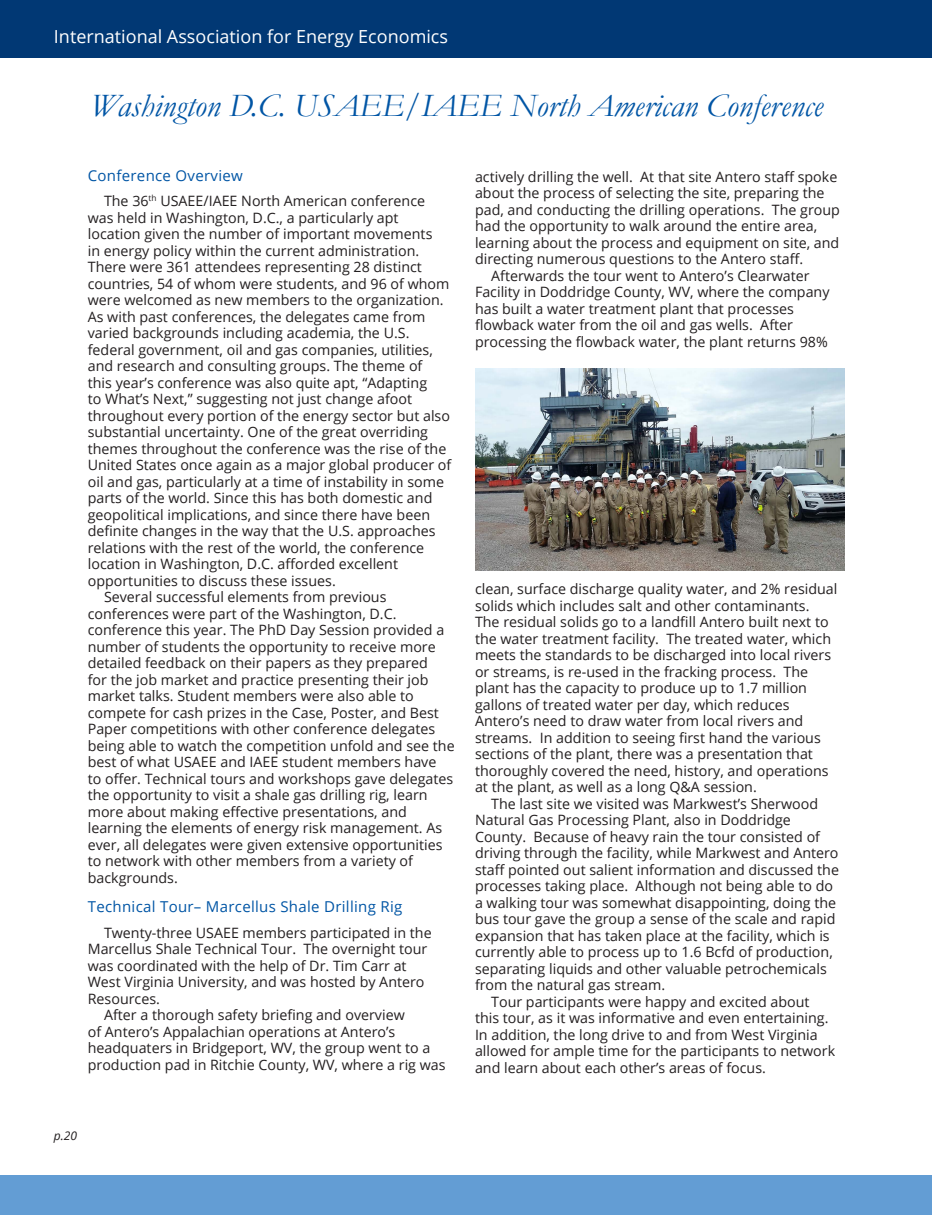
<style>
.page{position:relative;width:932px;height:1215px;background:#fff}
.page>*{position:absolute;margin:0;border:0;box-sizing:border-box;transform-origin:0 0}
.t1{font:italic 33px "Garamond";color:#0155a5}
.t2{font:18px "Open Sans";color:#fff}
.t3{font:15px "Open Sans";letter-spacing:.02em;color:#0155a5}
.t4{font:14.25px/16.5px "Open Sans";color:#231f20}
.t5{font:italic 12px "Open Sans";color:#231f20}
</style>
<div class="page">
<div style="left:0;top:1176px;width:918px;height:39px;background:#639dd4"></div>
<div style="left:0;top:1px;width:918px;height:57px;background:#013874"></div>
<div style="left:918px;top:1176px;width:14px;height:39px;background:#639dd4"></div>
<div style="left:918px;top:1px;width:14px;height:57px;background:#013874"></div>
<img style="left:475px;top:369px;width:369px;height:202px">
<p class="t2" style="left:54px;top:25px;width:396px">International Association for Energy Economics</p>
<h1 class="t1" style="left:91px;top:83px;width:733px">Washington D.C. USAEE/IAEE North American Conference</h1>
<p class="t3" style="left:88px;top:165px;width:156px">Conference Overview</p>
<p class="t4" style="left:104px;top:192px;width:322px">The 36<sup>th</sup> USAEE/IAEE North American conference</p>
<p class="t4" style="left:88px;top:209px;width:312px">was held in Washington, D.C., a particularly apt</p>
<p class="t4" style="left:88px;top:225px;width:346px">location given the number of important movements</p>
<p class="t4" style="left:88px;top:242px;width:333px">in energy policy within the current administration.</p>
<p class="t4" style="left:88px;top:258px;width:335px">There were 361 attendees representing 28 distinct</p>
<p class="t4" style="left:88px;top:275px;width:363px">countries, 54 of whom were students, and 96 of whom</p>
<p class="t4" style="left:88px;top:291px;width:357px">were welcomed as new members to the organization.</p>
<p class="t4" style="left:88px;top:308px;width:339px">As with past conferences, the delegates came from</p>
<p class="t4" style="left:88px;top:324px;width:323px">varied backgrounds including academia, the U.S.</p>
<p class="t4" style="left:88px;top:341px;width:346px">federal government, oil and gas companies, utilities,</p>
<p class="t4" style="left:88px;top:357px;width:336px">and research and consulting groups. The theme of</p>
<p class="t4" style="left:88px;top:374px;width:341px">this year’s conference was also quite apt, “Adapting</p>
<p class="t4" style="left:88px;top:390px;width:326px">to What’s Next,” suggesting not just change afoot</p>
<p class="t4" style="left:88px;top:407px;width:364px">throughout every portion of the energy sector but also</p>
<p class="t4" style="left:88px;top:423px;width:342px">substantial uncertainty. One of the great overriding</p>
<p class="t4" style="left:88px;top:440px;width:360px">themes throughout the conference was the rise of the</p>
<p class="t4" style="left:88px;top:456px;width:365px">United States once again as a major global producer of</p>
<p class="t4" style="left:88px;top:473px;width:358px">oil and gas, particularly at a time of instability in some</p>
<p class="t4" style="left:88px;top:489px;width:346px">parts of the world. Since this has both domestic and</p>
<p class="t4" style="left:88px;top:506px;width:344px">geopolitical implications, and since there have been</p>
<p class="t4" style="left:88px;top:522px;width:349px">definite changes in the way that the U.S. approaches</p>
<p class="t4" style="left:88px;top:539px;width:338px">relations with the rest of the world, the conference</p>
<p class="t4" style="left:88px;top:555px;width:312px">location in Washington, D.C. afforded excellent</p>
<p class="t4" style="left:88px;top:572px;width:249px">opportunities to discuss these issues.</p>
<p class="t4" style="left:104px;top:588px;width:284px">Several successful elements from previous</p>
<p class="t4" style="left:88px;top:605px;width:310px">conferences were part of the Washington, D.C.</p>
<p class="t4" style="left:88px;top:621px;width:358px">conference this year. The PhD Day Session provided a</p>
<p class="t4" style="left:88px;top:638px;width:349px">number of students the opportunity to receive more</p>
<p class="t4" style="left:88px;top:654px;width:342px">detailed feedback on their papers as they prepared</p>
<p class="t4" style="left:88px;top:671px;width:342px">for the job market and practice presenting their job</p>
<p class="t4" style="left:88px;top:687px;width:327px">market talks. Student members were also able to</p>
<p class="t4" style="left:88px;top:704px;width:352px">compete for cash prizes in the Case, Poster, and Best</p>
<p class="t4" style="left:88px;top:720px;width:349px">Paper competitions with other conference delegates</p>
<p class="t4" style="left:88px;top:737px;width:368px">being able to watch the competition unfold and see the</p>
<p class="t4" style="left:88px;top:753px;width:350px">best of what USAEE and IAEE student members have</p>
<p class="t4" style="left:88px;top:770px;width:367px">to offer. Technical tours and workshops gave delegates</p>
<p class="t4" style="left:88px;top:786px;width:341px">the opportunity to visit a shale gas drilling rig, learn</p>
<p class="t4" style="left:88px;top:803px;width:320px">more about making effective presentations, and</p>
<p class="t4" style="left:88px;top:819px;width:356px">learning the elements of energy risk management. As</p>
<p class="t4" style="left:88px;top:836px;width:356px">ever, all delegates were given extensive opportunities</p>
<p class="t4" style="left:88px;top:852px;width:327px">to network with other members from a variety of</p>
<p class="t4" style="left:88px;top:869px;width:91px">backgrounds.</p>
<p class="t3" style="left:88px;top:897px;width:316px">Technical Tour– Marcellus Shale Drilling Rig</p>
<p class="t4" style="left:104px;top:924px;width:329px">Twenty-three USAEE members participated in the</p>
<p class="t4" style="left:88px;top:940px;width:341px">Marcellus Shale Technical Tour. The overnight tour</p>
<p class="t4" style="left:88px;top:957px;width:320px">was coordinated with the help of Dr. Tim Carr at</p>
<p class="t4" style="left:88px;top:973px;width:338px">West Virginia University, and was hosted by Antero</p>
<p class="t4" style="left:88px;top:990px;width:74px">Resources.</p>
<p class="t4" style="left:104px;top:1006px;width:302px">After a thorough safety briefing and overview</p>
<p class="t4" style="left:88px;top:1023px;width:309px">of Antero’s Appalachian operations at Antero’s</p>
<p class="t4" style="left:88px;top:1039px;width:344px">headquaters in Bridgeport, WV, the group went to a</p>
<p class="t4" style="left:88px;top:1056px;width:359px">production pad in Ritchie County, WV, where a rig was</p>
<p class="t4" style="left:475px;top:168px;width:364px">actively drilling the well. At that site Antero staff spoke</p>
<p class="t4" style="left:475px;top:185px;width:351px">about the process of selecting the site, preparing the</p>
<p class="t4" style="left:475px;top:201px;width:366px">pad, and conducting the drilling operations. The group</p>
<p class="t4" style="left:475px;top:218px;width:344px">had the opportunity to walk around the entire area,</p>
<p class="t4" style="left:475px;top:234px;width:366px">learning about the process and equipment on site, and</p>
<p class="t4" style="left:475px;top:251px;width:329px">directing numerous questions to the Antero staff.</p>
<p class="t4" style="left:491px;top:267px;width:320px">Afterwards the tour went to Antero’s Clearwater</p>
<p class="t4" style="left:475px;top:284px;width:356px">Facility in Doddridge County, WV, where the company</p>
<p class="t4" style="left:475px;top:300px;width:320px">has built a water treatment plant that processes</p>
<p class="t4" style="left:475px;top:317px;width:319px">flowback water from the oil and gas wells. After</p>
<p class="t4" style="left:475px;top:333px;width:354px">processing the flowback water, the plant returns 98%</p>
<p class="t4" style="left:475px;top:581px;width:364px">clean, surface discharge quality water, and 2% residual solids which includes salt and other contaminants.<br>The residual solids go to a landfill Antero built next to the water treatment facility. The treated water, which meets the standards to be discharged into local rivers or streams, is re-used in the fracking process. The plant has the capacity to produce up to 1.7 million gallons of treated water per day, which reduces Antero’s need to draw water from local rivers and streams. In addition to seeing first hand the various sections of the plant, there was a presentation that thoroughly covered the need, history, and operations at the plant, as well as a long Q&amp;A session.</p>
<p class="t4" style="left:491px;top:795px;width:328px">The last site we visited was Markwest’s Sherwood</p>
<p class="t4" style="left:475px;top:812px;width:317px">Natural Gas Processing Plant, also in Doddridge</p>
<p class="t4" style="left:475px;top:828px;width:346px">County. Because of heavy rain the tour consisted of</p>
<p class="t4" style="left:475px;top:845px;width:365px">driving through the facility, while Markwest and Antero</p>
<p class="t4" style="left:475px;top:861px;width:365px">staff pointed out salient information and discussed the</p>
<p class="t4" style="left:475px;top:878px;width:359px">processes taking place. Although not being able to do</p>
<p class="t4" style="left:475px;top:894px;width:363px">a walking tour was somewhat disappointing, doing the</p>
<p class="t4" style="left:475px;top:911px;width:362px">bus tour gave the group a sense of the scale and rapid</p>
<p class="t4" style="left:475px;top:927px;width:356px">expansion that has taken place at the facility, which is</p>
<p class="t4" style="left:475px;top:944px;width:359px">currently able to process up to 1.6 Bcfd of production,</p>
<p class="t4" style="left:475px;top:960px;width:353px">separating liquids and other valuable petrochemicals</p>
<p class="t4" style="left:475px;top:977px;width:192px">from the natural gas stream.</p>
<p class="t4" style="left:491px;top:993px;width:320px">Tour participants were happy and excited about</p>
<p class="t4" style="left:475px;top:1010px;width:355px">this tour, as it was informative and even entertaining.</p>
<p class="t4" style="left:475px;top:1026px;width:344px">In addition, the long drive to and from West Virginia</p>
<p class="t4" style="left:475px;top:1043px;width:361px">allowed for ample time for the participants to network</p>
<p class="t4" style="left:475px;top:1059px;width:292px">and learn about each other’s areas of focus.</p>
<p class="t5" style="left:54px;top:1127px;width:25px">p.20</p>
</div>
